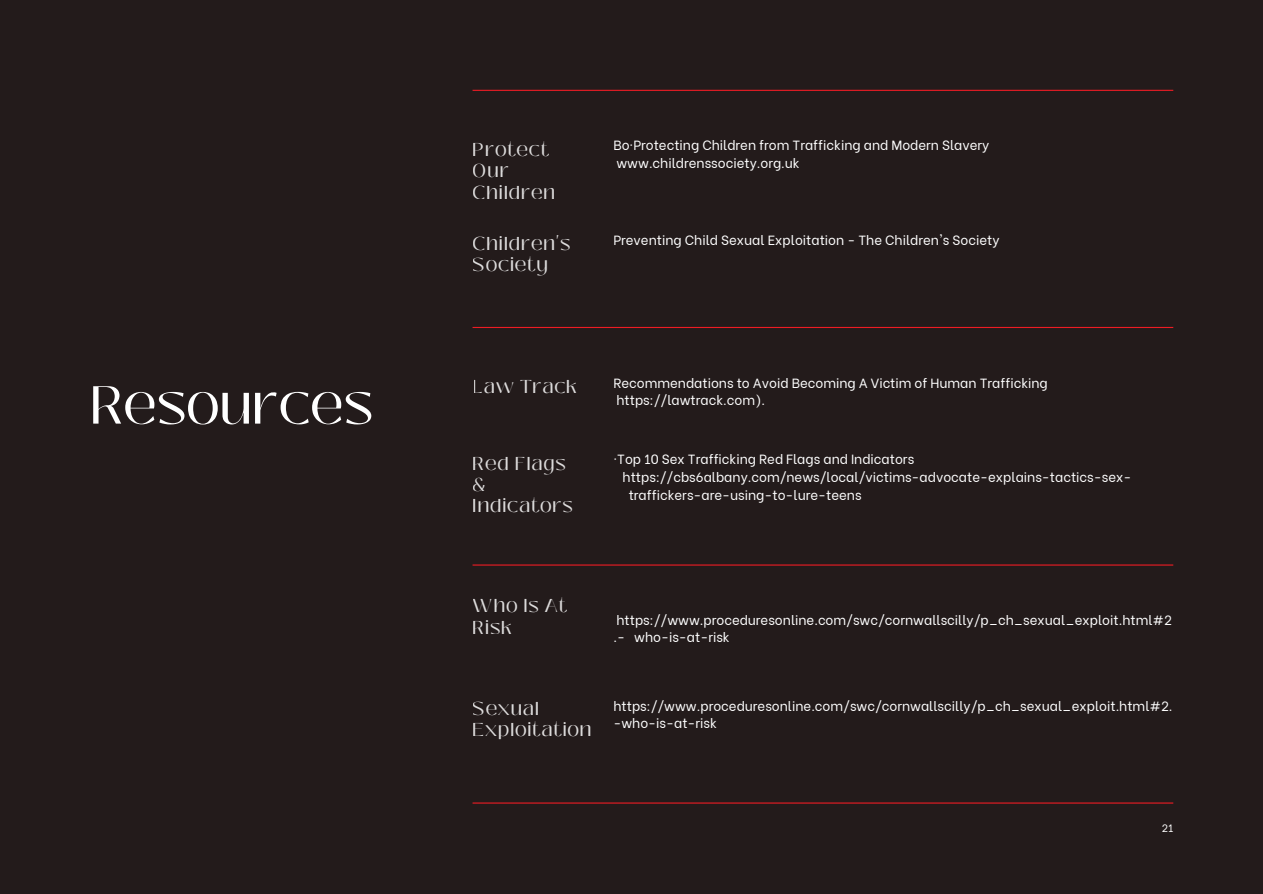
<style>
.page{position:relative;width:1263px;height:894px;background:#fff}
.page>*{position:absolute;margin:0;border:0;box-sizing:border-box;transform-origin:0 0}
.t1{font:53.25px "Black Mango";color:#fff}
.t2{font:18.6px/21.3px "Black Mango";letter-spacing:.04em;color:#fff}
.t3{font:13.35px/17.7px "Be Vietnam";color:#fff}
.t4{font:10.65px "Be Vietnam";color:#fff}
</style>
<div class="page">
<div style="left:0;top:0;width:1263px;height:893px;background:#231b1b"></div>
<hr style="left:473px;top:90px;width:700px;height:1px;background:#ed1c24">
<hr style="left:473px;top:802px;width:700px;height:1px;background:#ed1c24">
<hr style="left:473px;top:564px;width:700px;height:1px;background:#ed1c24">
<hr style="left:473px;top:327px;width:700px;height:1px;background:#ed1c24">
<h1 class="t1" style="left:90px;top:365px;width:285px">Resources</h1>
<h2 class="t2" style="left:473px;top:139px;width:84px">Protect<br>Our<br>Children</h2>
<p class="t3" style="left:613px;top:135px;width:377px">Bo·Protecting Children from Trafficking and Modern Slavery www.childrenssociety.org.uk</p>
<h2 class="t2" style="left:473px;top:233px;width:99px">Children's</h2>
<p class="t3" style="left:613px;top:229px;width:388px">Preventing Child Sexual Exploitation - The Children's Society</p>
<h2 class="t2" style="left:473px;top:254px;width:76px">Society</h2>
<h2 class="t2" style="left:473px;top:376px;width:106px">Law Track</h2>
<h2 class="t2" style="left:473px;top:452px;width:102px">Red Flags &amp;<br>Indicators</h2>
<p class="t3" style="left:613px;top:372px;width:436px">Recommendations to Avoid Becoming A Victim of Human Trafficking https://lawtrack.com).</p>
<p class="t3" style="left:613px;top:449px;width:302px">·Top 10 Sex Trafficking Red Flags and Indicators</p>
<p class="t3" style="left:623px;top:467px;width:510px">https://cbs6albany.com/news/local/victims-advocate-explains-tactics-sex-</p>
<p class="t3" style="left:629px;top:484px;width:234px">traffickers-are-using-to-lure-teens</p>
<h2 class="t2" style="left:473px;top:595px;width:96px">Who Is At<br>Risk</h2>
<h2 class="t2" style="left:473px;top:697px;width:120px">Sexual<br>Exploitation</h2>
<p class="t3" style="left:613px;top:609px;width:560px">https://www.proceduresonline.com/swc/cornwallscilly/p_ch_sexual_exploit.html#2 .- who-is-at-risk</p>
<p class="t3" style="left:613px;top:695px;width:561px">https://www.proceduresonline.com/swc/cornwallscilly/p_ch_sexual_exploit.html#2. -who-is-at-risk</p>
<p class="t4" style="left:1162px;top:819px;width:13px">21</p>
</div>
